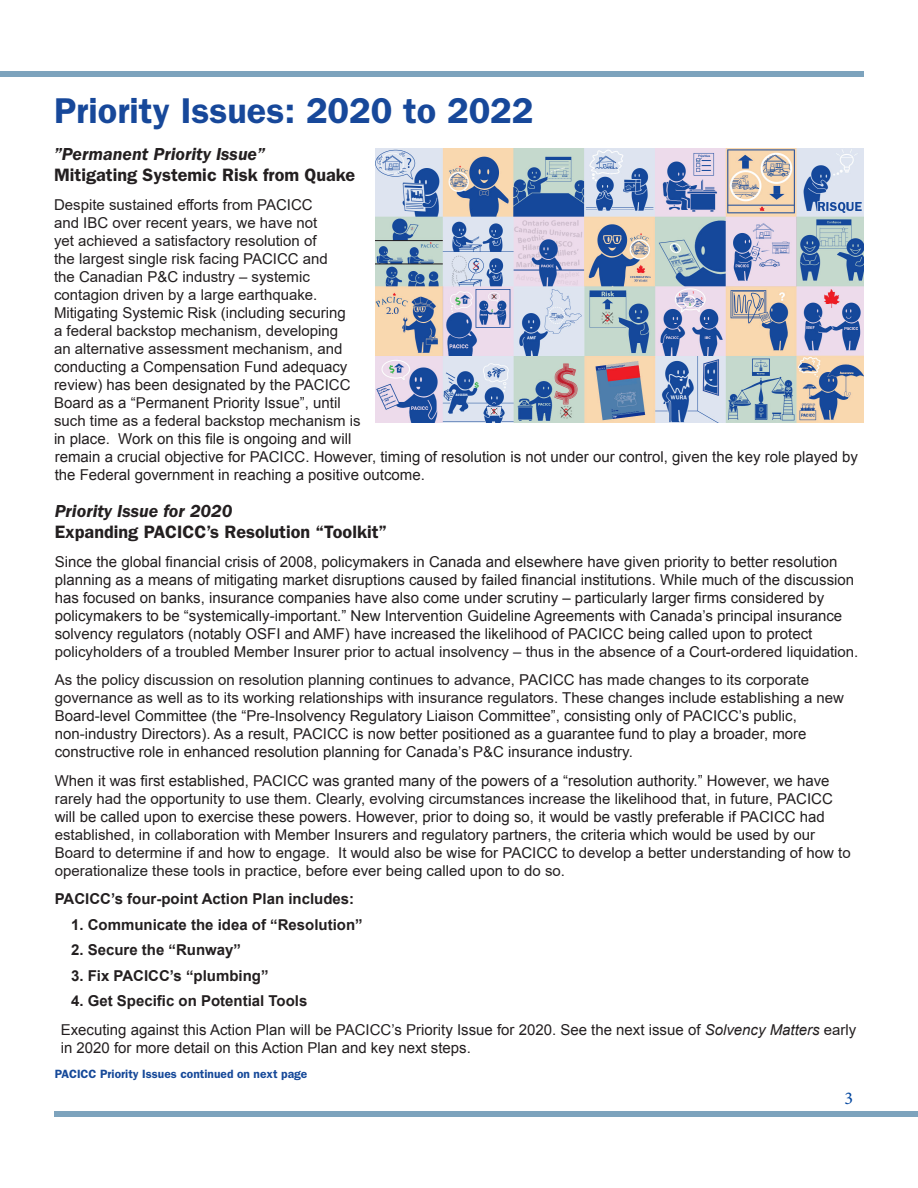
<style>
.page{position:relative;width:918px;height:1188px;background:#fff}
.page>*{position:absolute;margin:0;border:0;box-sizing:border-box;transform-origin:0 0}
.t1{font:600 36px "ITC Franklin Gothic Std";color:#17489a}
.t2{font:600 18px "ITC Franklin Gothic Std";color:#231f20}
.t3{font:italic 600 18px "ITC Franklin Gothic Std";color:#231f20}
.t4{font:18px "Minion Pro";color:#00459e}
.t5{font:15px/18px "Arial";color:#231f20}
.t6{font:700 15px "Arial";color:#231f20}
.t7{font:600 12px "ITC Franklin Gothic Std";color:#164999}
.s1{font-style:italic}
</style>
<div class="page">
<div style="left:0;top:71px;width:864px;height:6px;background:#7da3bd"></div>
<div style="left:54px;top:1111px;width:864px;height:6px;background:#7da3bd"></div>
<img style="left:376px;top:148px;width:487px;height:274px">
<h2 class="t1" style="left:54px;top:89px;width:481px">Priority Issues: 2020 to 2022</h2>
<h3 class="t3" style="left:54px;top:144px;width:213px">”Permanent Priority Issue”</h3>
<h4 class="t2" style="left:54px;top:164px;width:303px">Mitigating Systemic Risk from Quake</h4>
<p class="t5" style="left:54px;top:196px;width:276px">Despite sustained efforts from PACICC and IBC over recent years, we have not yet achieved a satisfactory resolution of the largest single risk facing PACICC and the Canadian P&amp;C industry – systemic contagion driven by a large earthquake.</p>
<p class="t5" style="left:54px;top:304px;width:806px">Mitigating Systemic Risk (including securing<br>a federal backstop mechanism, developing<br>an alternative assessment mechanism, and<br>conducting a Compensation Fund adequacy<br>review) has been designated by the PACICC<br>Board as a “Permanent Priority Issue”, until<br>such time as a federal backstop mechanism is<br>in place. Work on this file is ongoing and will<br>remain a crucial objective for PACICC. However, timing of resolution is not under our control, given the key role played by the Federal government in reaching a positive outcome.</p>
<h3 class="t3" style="left:55px;top:501px;width:179px">Priority Issue for 2020</h3>
<h4 class="t2" style="left:55px;top:521px;width:334px">Expanding PACICC’s Resolution “Toolkit”</h4>
<p class="t5" style="left:55px;top:553px;width:805px">Since the global financial crisis of 2008, policymakers in Canada and elsewhere have given priority to better resolution planning as a means of mitigating market disruptions caused by failed financial institutions. While much of the discussion has focused on banks, insurance companies have also come under scrutiny – particularly larger firms considered by policymakers to be “systemically-important.” New Intervention Guideline Agreements with Canada’s principal insurance solvency regulators (notably OSFI and AMF) have increased the likelihood of PACICC being called upon to protect policyholders of a troubled Member Insurer prior to actual insolvency – thus in the absence of a Court-ordered liquidation.</p>
<p class="t5" style="left:55px;top:671px;width:791px">As the policy discussion on resolution planning continues to advance, PACICC has made changes to its corporate governance as well as to its working relationships with insurance regulators. These changes include establishing a new Board-level Committee (the “Pre-Insolvency Regulatory Liaison Committee”, consisting only of PACICC’s public, non-industry Directors). As a result, PACICC is now better positioned as a guarantee fund to play a broader, more constructive role in enhanced resolution planning for Canada’s P&amp;C insurance industry.</p>
<p class="t5" style="left:55px;top:772px;width:798px">When it was first established, PACICC was granted many of the powers of a “resolution authority.” However, we have rarely had the opportunity to use them. Clearly, evolving circumstances increase the likelihood that, in future, PACICC will be called upon to exercise these powers. However, prior to doing so, it would be vastly preferable if PACICC had established, in collaboration with Member Insurers and regulatory partners, the criteria which would be used by our Board to determine if and how to engage. It would also be wise for PACICC to develop a better understanding of how to operationalize these tools in practice, before ever being called upon to do so.</p>
<h3 class="t6" style="left:55px;top:889px;width:301px">PACICC’s four-point Action Plan includes:</h3>
<p class="t6" style="left:71px;top:915px;width:293px">1. Communicate the idea of “Resolution”</p>
<p class="t6" style="left:71px;top:940px;width:171px">2. Secure the “Runway”</p>
<p class="t6" style="left:71px;top:966px;width:199px">3. Fix PACICC’s “plumbing”</p>
<p class="t6" style="left:71px;top:991px;width:238px">4. Get Specific on Potential Tools</p>
<p class="t5" style="left:61px;top:1021px;width:797px">Executing against this Action Plan will be PACICC’s Priority Issue for 2020. See the next issue of <span class="s1">Solvency Matters</span> early in 2020 for more detail on this Action Plan and key next steps.</p>
<p class="t7" style="left:55px;top:1067px;width:254px">PACICC Priority Issues continued on next page</p>
<p class="t4" style="left:844px;top:1086px;width:10px">3</p>
</div>
